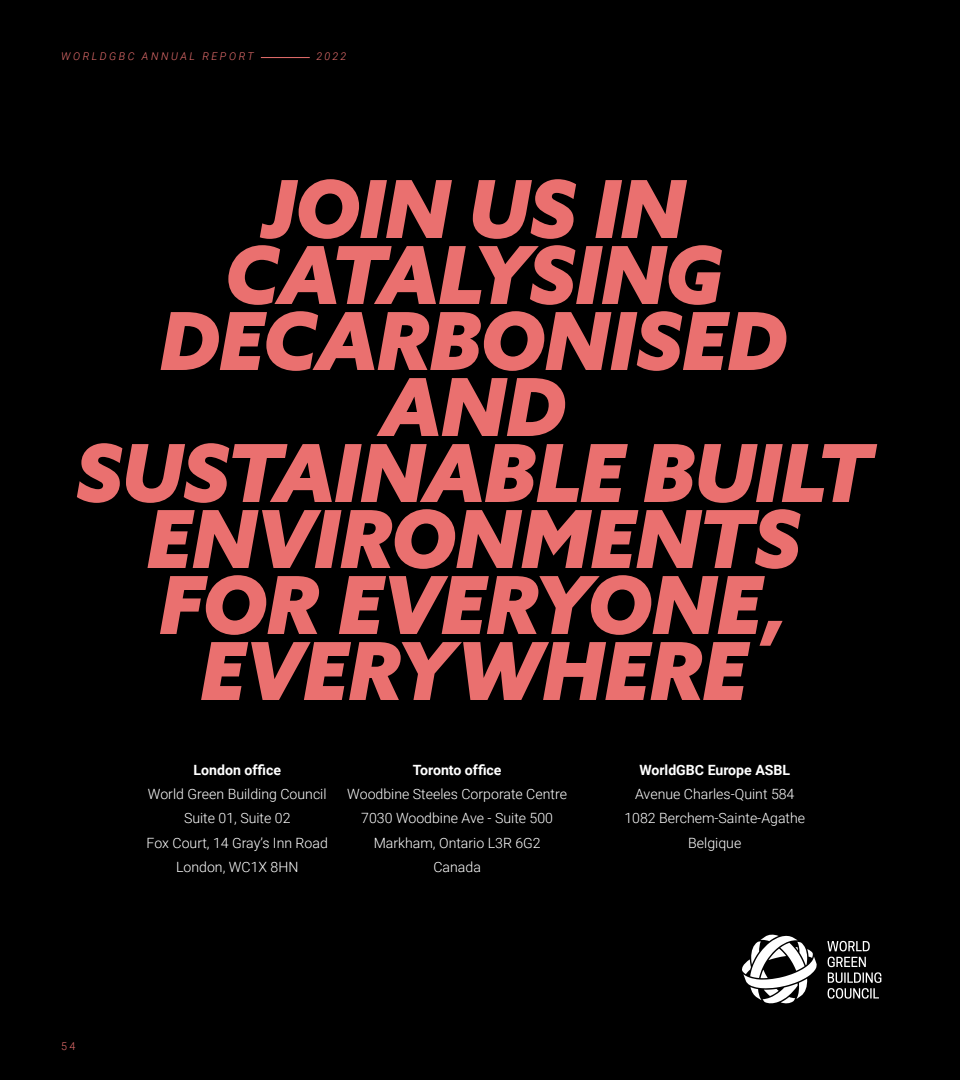
<style>
.page{position:relative;width:960px;height:1080px;background:#000}
.page>*{position:absolute;margin:0;border:0;box-sizing:border-box;transform-origin:0 0}
.t1{font:italic 900 80px/66px "Azo Sans";letter-spacing:-.01em;color:#ea706f;text-align:center}
.t2{font:300 14.1px/24.1px "Roboto";color:#fff;text-align:center}
.t3{font:700 14.1px "Roboto";color:#fff}
.t4{font:italic 300 10.7px "Roboto";letter-spacing:.235em;color:#ea706f}
.t5{font:300 10.7px "Roboto";color:#ea706f}
</style>
<div class="page">
<svg style="left:742px;top:935px;width:75px;height:68px"></svg>
<svg style="left:828px;top:957px;width:53px;height:42px"></svg>
<svg style="left:827px;top:941px;width:43px;height:10px"></svg>
<hr style="left:261px;top:57px;width:49px;height:1px;background:#ea706f">
<p class="t4" style="left:61px;top:49px;width:194px">WORLDGBC ANNUAL REPORT</p>
<p class="t4" style="left:317px;top:49px;width:31px">2022</p>
<h1 class="t1" style="left:75px;top:175px;width:798px">JOIN US IN<br>CATALYSING<br>DECARBONISED<br>AND<br>SUSTAINABLE BUILT<br>ENVIRONMENTS<br>FOR EVERYONE,<br>EVERYWHERE</h1>
<p class="t5" style="left:61px;top:1039px;width:16px">54</p>
<p class="t3" style="left:194px;top:760px;width:89px">London office</p>
<p class="t2" style="left:147px;top:782px;width:183px">World Green Building Council<br>Suite 01, Suite 02<br>Fox Court, 14 Gray’s Inn Road<br>London, WC1X 8HN</p>
<p class="t3" style="left:413px;top:760px;width:90px">Toronto office</p>
<p class="t2" style="left:347px;top:782px;width:221px">Woodbine Steeles Corporate Centre<br>7030 Woodbine Ave - Suite 500<br>Markham, Ontario L3R 6G2<br>Canada</p>
<p class="t3" style="left:639px;top:760px;width:152px">WorldGBC Europe ASBL</p>
<p class="t2" style="left:624px;top:782px;width:182px">Avenue Charles-Quint 584<br>1082 Berchem-Sainte-Agathe<br>Belgique</p>
</div>
